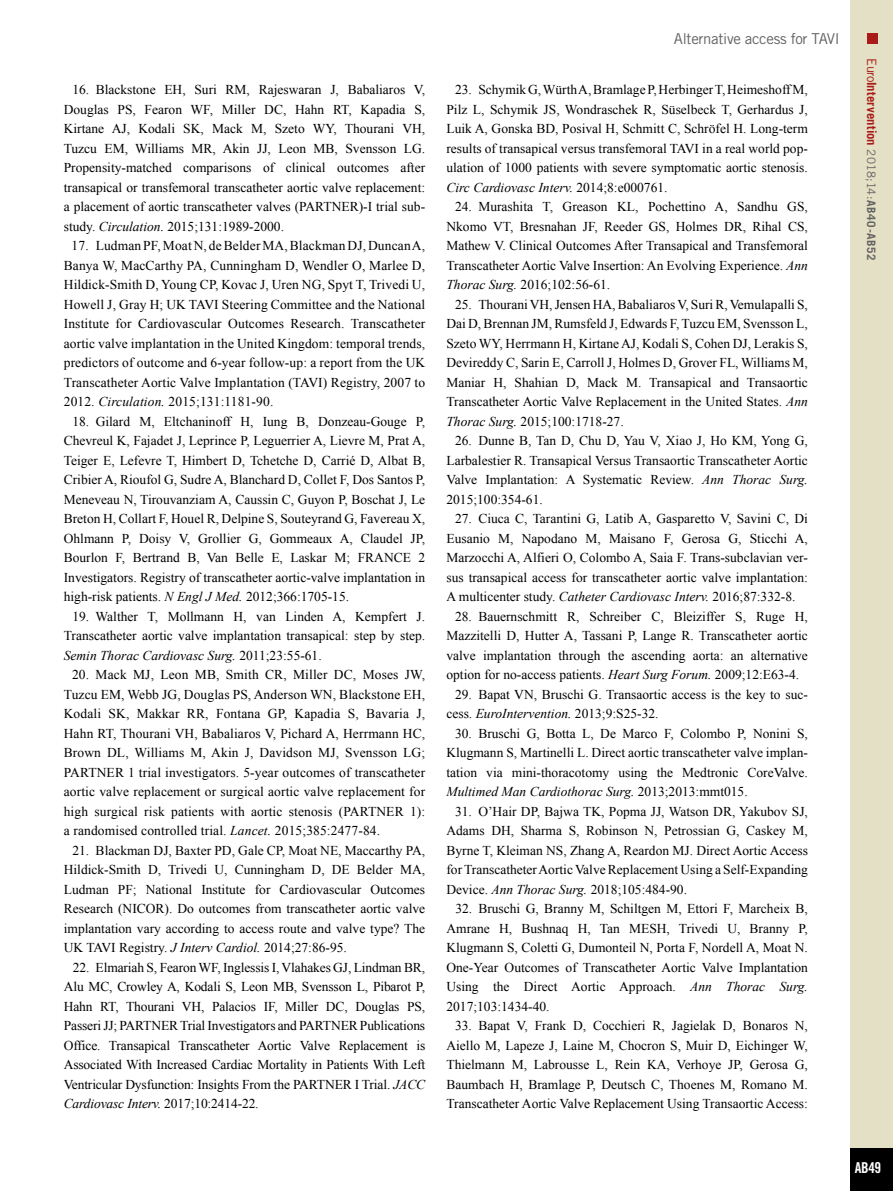
<style>
.page{position:relative;width:893px;height:1191px;background:#fff}
.page>*{position:absolute;margin:0;border:0;box-sizing:border-box;transform-origin:0 0}
.t1{font:15px "Trade Gothic LT Std";letter-spacing:-.02em;color:#646363}
.t2{font:15px "Trade Gothic LT Std Bd Cn 20";color:#fff}
.t3{font:13.5px/19.5px "Times New Roman";color:#000;text-align:justify}
.t4{font:700 12.75px "Trade Gothic LT Std";letter-spacing:.005em;color:#a91b18}
.s1{font-style:italic}
.s2{font-weight:400}
.s3{font-weight:400;font-size:11.7px;color:#646363}
.s4{font-size:11.7px;color:#646363}
</style>
<div class="page">
<div style="left:850px;top:0;width:43px;height:1191px;background:#e4e0c5"></div>
<div style="left:850px;top:1148px;width:43px;height:43px;background:#000"></div>
<div style="left:867px;top:34px;width:11px;height:10px;background:#a91b18"></div>
<p class="t3" style="left:64px;top:80px;width:363px;text-indent:9px">16. Blackstone EH, Suri RM, Rajeswaran J, Babaliaros V, Douglas PS, Fearon WF, Miller DC, Hahn RT, Kapadia S, Kirtane AJ, Kodali SK, Mack M, Szeto WY, Thourani VH, Tuzcu EM, Williams MR, Akin JJ, Leon MB, Svensson LG.<br>Propensity-matched comparisons of clinical outcomes after transapical or transfemoral transcatheter aortic valve replacement: a placement of aortic transcatheter valves (PARTNER)-I trial sub&shy;study. <span class="s1">Circulation.</span> 2015;131:1989-2000.</p>
<p class="t3" style="left:64px;top:236px;width:363px;text-indent:8px">17. Ludman PF, Moat N, de Belder MA, Blackman DJ, Duncan A, Banya W, MacCarthy PA, Cunningham D, Wendler O, Marlee D, Hildick-Smith D, Young CP, Kovac J, Uren NG, Spyt T, Trivedi U, Howell J, Gray H; UK TAVI Steering Committee and the National Institute for Cardiovascular Outcomes Research. Transcatheter aortic valve implantation in the United Kingdom: temporal trends, predictors of outcome and 6-year follow-up: a report from the UK Transcatheter Aortic Valve Implantation (TAVI) Registry, 2007 to 2012. <span class="s1">Circulation.</span> 2015;131:1181-90.</p>
<p class="t3" style="left:64px;top:411px;width:363px;text-indent:9px">18. Gilard M, Eltchaninoff H, Iung B, Donzeau-Gouge P, Chevreul K, Fajadet J, Leprince P, Leguerrier A, Lievre M, Prat A, Teiger E, Lefevre T, Himbert D, Tchetche D, Carrié D, Albat B, Cribier A, Rioufol G, Sudre A, Blanchard D, Collet F, Dos Santos P, Meneveau N, Tirouvanziam A, Caussin C, Guyon P, Boschat J, Le Breton H, Collart F, Houel R, Delpine S, Souteyrand G, Favereau X, Ohlmann P, Doisy V, Grollier G, Gommeaux A, Claudel JP, Bourlon F, Bertrand B, Van Belle E, Laskar M; FRANCE 2<br>Investigators. Registry of transcatheter aortic-valve implantation in high-risk patients. <span class="s1">N Engl J Med.</span> 2012;366:1705-15.</p>
<p class="t3" style="left:64px;top:606px;width:363px;text-indent:9px">19. Walther T, Mollmann H, van Linden A, Kempfert J.<br>Transcatheter aortic valve implantation transapical: step by step.<br><span class="s1">Semin Thorac Cardiovasc Surg.</span> 2011;23:55-61.</p>
<p class="t3" style="left:64px;top:665px;width:363px;text-indent:8px">20. Mack MJ, Leon MB, Smith CR, Miller DC, Moses JW, Tuzcu EM, Webb JG, Douglas PS, Anderson WN, Blackstone EH, Kodali SK, Makkar RR, Fontana GP, Kapadia S, Bavaria J, Hahn RT, Thourani VH, Babaliaros V, Pichard A, Herrmann HC, Brown DL, Williams M, Akin J, Davidson MJ, Svensson LG; PARTNER 1 trial investigators. 5-year outcomes of transcatheter aortic valve replacement or surgical aortic valve replacement for high surgical risk patients with aortic stenosis (PARTNER 1): a randomised controlled trial. <span class="s1">Lancet.</span> 2015;385:2477-84.</p>
<p class="t3" style="left:64px;top:840px;width:363px;text-indent:9px">21. Blackman DJ, Baxter PD, Gale CP, Moat NE, Maccarthy PA, Hildick-Smith D, Trivedi U, Cunningham D, DE Belder MA, Ludman PF; National Institute for Cardiovascular Outcomes Research (NICOR). Do outcomes from transcatheter aortic valve implantation vary according to access route and valve type? The UK TAVI Registry. <span class="s1">J Interv Cardiol.</span> 2014;27:86-95.</p>
<p class="t3" style="left:64px;top:957px;width:363px;text-indent:9px">22. Elmariah S, Fearon WF, Inglessis I, Vlahakes GJ, Lindman BR, Alu MC, Crowley A, Kodali S, Leon MB, Svensson L, Pibarot P, Hahn RT, Thourani VH, Palacios IF, Miller DC, Douglas PS, Passeri JJ; PARTNER Trial Investigators and PARTNER Publications Office. Transapical Transcatheter Aortic Valve Replacement is Associated With Increased Cardiac Mortality in Patients With Left Ventricular Dysfunction: Insights From the PARTNER I Trial. <span class="s1">JACC Cardiovasc Interv.</span> 2017;10:2414-22.</p>
<p class="t1" style="left:674px;top:30px;width:167px">Alternative access for TAVI</p>
<p class="t3" style="left:446px;top:79px;width:363px;text-indent:9px">23. Schymik G, Würth A, Bramlage P, Herbinger T, Heimeshoff M, Pilz L, Schymik JS, Wondraschek R, Süselbeck T, Gerhardus J, Luik A, Gonska BD, Posival H, Schmitt C, Schröfel H. Long-term results of transapical versus transfemoral TAVI in a real world pop&shy;ulation of 1000 patients with severe symptomatic aortic stenosis.<br><span class="s1">Circ Cardiovasc Interv.</span> 2014;8:e000761.</p>
<p class="t3" style="left:446px;top:196px;width:363px;text-indent:9px">24. Murashita T, Greason KL, Pochettino A, Sandhu GS, Nkomo VT, Bresnahan JF, Reeder GS, Holmes DR, Rihal CS, Mathew V. Clinical Outcomes After Transapical and Transfemoral Transcatheter Aortic Valve Insertion: An Evolving Experience. <span class="s1">Ann Thorac Surg.</span> 2016;102:56-61.</p>
<p class="t3" style="left:446px;top:294px;width:363px;text-indent:9px">25. Thourani VH, Jensen HA, Babaliaros V, Suri R, Vemulapalli S, Dai D, Brennan JM, Rumsfeld J, Edwards F, Tuzcu EM, Svensson L, Szeto WY, Herrmann H, Kirtane AJ, Kodali S, Cohen DJ, Lerakis S, Devireddy C, Sarin E, Carroll J, Holmes D, Grover FL, Williams M, Maniar H, Shahian D, Mack M. Transapical and Transaortic Transcatheter Aortic Valve Replacement in the United States. <span class="s1">Ann Thorac Surg.</span> 2015;100:1718-27.</p>
<p class="t3" style="left:446px;top:430px;width:363px;text-indent:9px">26. Dunne B, Tan D, Chu D, Yau V, Xiao J, Ho KM, Yong G, Larbalestier R. Transapical Versus Transaortic Transcatheter Aortic Valve Implantation: A Systematic Review. <span class="s1">Ann Thorac Surg.<br></span>2015;100:354-61.</p>
<p class="t3" style="left:446px;top:508px;width:363px;text-indent:9px">27. Ciuca C, Tarantini G, Latib A, Gasparetto V, Savini C, Di Eusanio M, Napodano M, Maisano F, Gerosa G, Sticchi A, Marzocchi A, Alfieri O, Colombo A, Saia F. Trans-subclavian ver&shy;sus transapical access for transcatheter aortic valve implantation:<br>A multicenter study. <span class="s1">Catheter Cardiovasc Interv.</span> 2016;87:332-8.</p>
<p class="t3" style="left:446px;top:606px;width:363px;text-indent:9px">28. Bauernschmitt R, Schreiber C, Bleiziffer S, Ruge H, Mazzitelli D, Hutter A, Tassani P, Lange R. Transcatheter aortic valve implantation through the ascending aorta: an alternative option for no-access patients. <span class="s1">Heart Surg Forum.</span> 2009;12:E63-4.</p>
<p class="t3" style="left:446px;top:684px;width:363px;text-indent:9px">29. Bapat VN, Bruschi G. Transaortic access is the key to suc&shy;cess. <span class="s1">EuroIntervention.</span> 2013;9:S25-32.</p>
<p class="t3" style="left:446px;top:723px;width:363px;text-indent:9px">30. Bruschi G, Botta L, De Marco F, Colombo P, Nonini S, Klugmann S, Martinelli L. Direct aortic transcatheter valve implan&shy;tation via mini-thoracotomy using the Medtronic CoreValve.<br><span class="s1">Multimed Man Cardiothorac Surg.</span> 2013;2013:mmt015.</p>
<p class="t3" style="left:446px;top:801px;width:363px;text-indent:9px">31. O’Hair DP, Bajwa TK, Popma JJ, Watson DR, Yakubov SJ, Adams DH, Sharma S, Robinson N, Petrossian G, Caskey M, Byrne T, Kleiman NS, Zhang A, Reardon MJ. Direct Aortic Access for Transcatheter Aortic Valve Replacement Using a Self-Expanding Device. <span class="s1">Ann Thorac Surg.</span> 2018;105:484-90.</p>
<p class="t3" style="left:446px;top:898px;width:363px;text-indent:9px">32. Bruschi G, Branny M, Schiltgen M, Ettori F, Marcheix B, Amrane H, Bushnaq H, Tan MESH, Trivedi U, Branny P, Klugmann S, Coletti G, Dumonteil N, Porta F, Nordell A, Moat N.<br>One-Year Outcomes of Transcatheter Aortic Valve Implantation Using the Direct Aortic Approach. <span class="s1">Ann Thorac Surg.<br></span>2017;103:1434-40.</p>
<p class="t3" style="left:446px;top:1015px;width:363px;text-indent:9px">33. Bapat V, Frank D, Cocchieri R, Jagielak D, Bonaros N, Aiello M, Lapeze J, Laine M, Chocron S, Muir D, Eichinger W, Thielmann M, Labrousse L, Rein KA, Verhoye JP, Gerosa G, Baumbach H, Bramlage P, Deutsch C, Thoenes M, Romano M.<br>Transcatheter Aortic Valve Replacement Using Transaortic Access:</p>
<p class="t4" style="left:879px;top:58px;width:204px;rotate:90deg"><span class="s2">Euro</span>Intervention <span class="s3">2018;14:</span><span class="s4">AB40-AB52</span></p>
<p class="t2" style="left:855px;top:1158px;width:28px">AB49</p>
</div>
